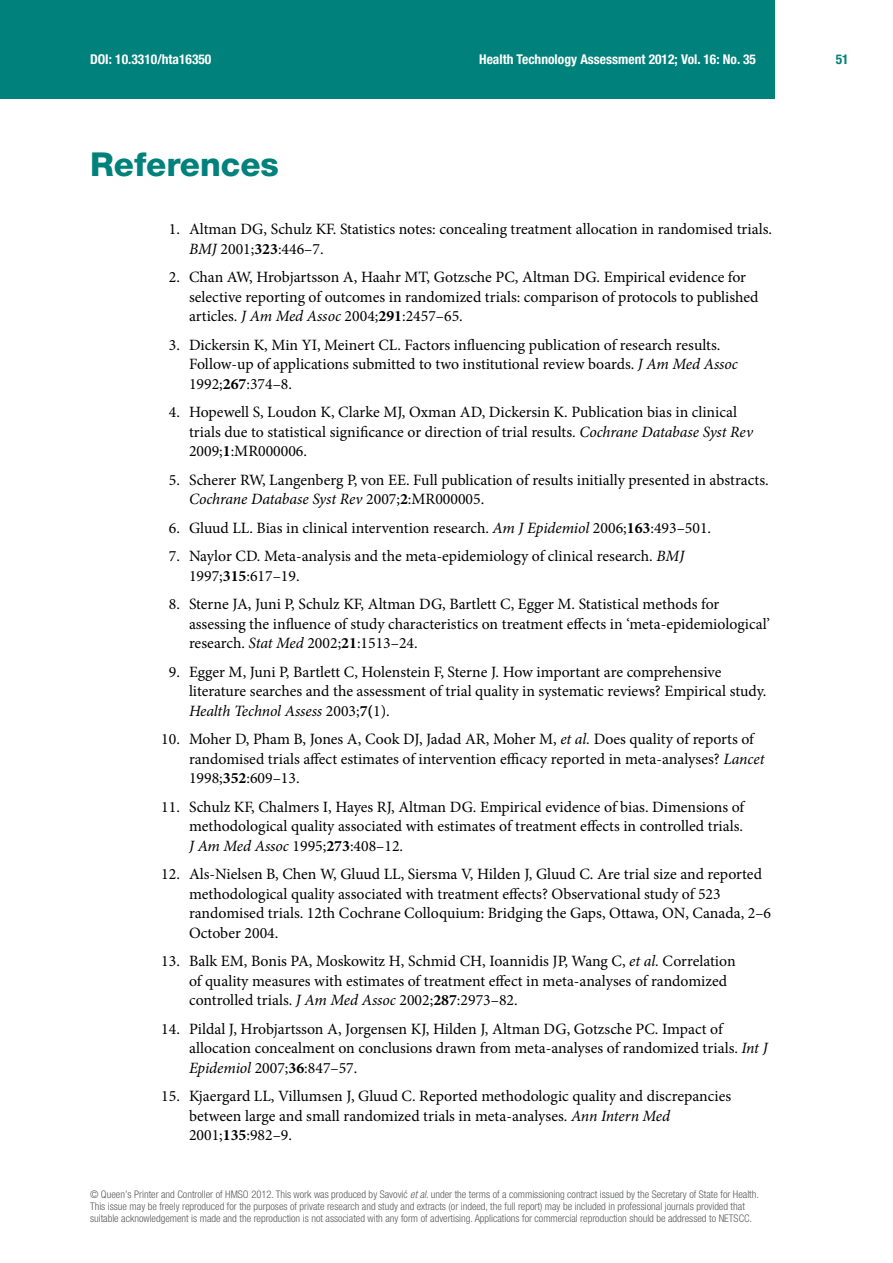
<style>
.page{position:relative;width:893px;height:1263px;background:#fff}
.page>*{position:absolute;margin:0;border:0;box-sizing:border-box;transform-origin:0 0}
.t1{font:800 33px "Helvetica Neue LT Pro";color:#00817b}
.t2{font:15.75px/19.5px "Minion Pro";color:#000}
.t3{font:700 condensed 13.5px "Helvetica Neue LT Pro";color:#fff}
.t4{font:700 condensed 13.5px "Helvetica Neue LT Pro";color:#00817b}
.t5{font:300 condensed 10.5px/12px "Helvetica Neue LT Pro";color:#58595b}
.s1{font-style:italic}
.s2{font-weight:700}
</style>
<div class="page">
<div style="left:0;top:0;width:774px;height:99px;background:#00817b"></div>
<p class="t3" style="left:90px;top:51px;width:123px">DOI: 10.3310/hta16350</p>
<p class="t3" style="left:479px;top:51px;width:278px">Health Technology Assessment 2012; Vol. 16: No. 35</p>
<p class="t4" style="left:836px;top:51px;width:14px">51</p>
<h1 class="t1" style="left:90px;top:144px;width:190px">References</h1>
<p class="t2" style="left:189px;top:219px;width:585px;text-indent:-20px">1. Altman DG, Schulz KF. Statistics notes: concealing treatment allocation in randomised trials.<br><span class="s1">BMJ</span> 2001;<span class="s2">323</span>:446–7.</p>
<p class="t2" style="left:189px;top:267px;width:571px;text-indent:-20px">2. Chan AW, Hrobjartsson A, Haahr MT, Gotzsche PC, Altman DG. Empirical evidence for selective reporting of outcomes in randomized trials: comparison of protocols to published articles. <span class="s1">J Am Med Assoc</span> 2004;<span class="s2">291</span>:2457–65.</p>
<p class="t2" style="left:189px;top:335px;width:550px;text-indent:-20px">3. Dickersin K, Min YI, Meinert CL. Factors influencing publication of research results.<br>Follow-up of applications submitted to two institutional review boards. <span class="s1">J Am Med Assoc<br></span>1992;<span class="s2">267</span>:374–8.</p>
<p class="t2" style="left:189px;top:402px;width:565px;text-indent:-20px">4. Hopewell S, Loudon K, Clarke MJ, Oxman AD, Dickersin K. Publication bias in clinical trials due to statistical significance or direction of trial results. <span class="s1">Cochrane Database Syst Rev<br></span>2009;<span class="s2">1</span>:MR000006.</p>
<p class="t2" style="left:189px;top:470px;width:581px;text-indent:-20px">5. Scherer RW, Langenberg P, von EE. Full publication of results initially presented in abstracts.<br><span class="s1">Cochrane Database Syst Rev</span> 2007;<span class="s2">2</span>:MR000005.</p>
<p class="t2" style="left:169px;top:518px;width:544px">6. Gluud LL. Bias in clinical intervention research. <span class="s1">Am J Epidemiol</span> 2006;<span class="s2">163</span>:493–501.</p>
<p class="t2" style="left:189px;top:546px;width:497px;text-indent:-20px">7. Naylor CD. Meta-analysis and the meta-epidemiology of clinical research. <span class="s1">BMJ<br></span>1997;<span class="s2">315</span>:617–19.</p>
<p class="t2" style="left:189px;top:594px;width:582px;text-indent:-20px">8. Sterne JA, Juni P, Schulz KF, Altman DG, Bartlett C, Egger M. Statistical methods for assessing the influence of study characteristics on treatment effects in ‘meta-epidemiological’ research. <span class="s1">Stat Med</span> 2002;<span class="s2">21</span>:1513–24.</p>
<p class="t2" style="left:189px;top:662px;width:579px;text-indent:-20px">9. Egger M, Juni P, Bartlett C, Holenstein F, Sterne J. How important are comprehensive literature searches and the assessment of trial quality in systematic reviews? Empirical study.<br><span class="s1">Health Technol Assess</span> 2003;<span class="s2">7(</span>1).</p>
<p class="t2" style="left:189px;top:729px;width:577px;text-indent:-28px">10. Moher D, Pham B, Jones A, Cook DJ, Jadad AR, Moher M, <span class="s1">et al.</span> Does quality of reports of randomised trials affect estimates of intervention efficacy reported in meta-analyses? <span class="s1">Lancet<br></span>1998;<span class="s2">352</span>:609–13.</p>
<p class="t2" style="left:189px;top:797px;width:557px;text-align:justify;text-indent:-28px">11. Schulz KF, Chalmers I, Hayes RJ, Altman DG. Empirical evidence of bias. Dimensions of methodological quality associated with estimates of treatment effects in controlled trials.<br><span class="s1">J Am Med Assoc</span> 1995;<span class="s2">273</span>:408–12.</p>
<p class="t2" style="left:189px;top:864px;width:584px;text-indent:-28px">12. Als-Nielsen B, Chen W, Gluud LL, Siersma V, Hilden J, Gluud C. Are trial size and reported methodological quality associated with treatment effects? Observational study of 523 randomised trials. 12th Cochrane Colloquium: Bridging the Gaps, Ottawa, ON, Canada, 2–6<br>October 2004.</p>
<p class="t2" style="left:189px;top:951px;width:548px;text-indent:-28px">13. Balk EM, Bonis PA, Moskowitz H, Schmid CH, Ioannidis JP, Wang C, <span class="s1">et al.</span> Correlation of quality measures with estimates of treatment effect in meta-analyses of randomized controlled trials. <span class="s1">J Am Med Assoc</span> 2002;<span class="s2">287</span>:2973–82.</p>
<p class="t2" style="left:189px;top:1019px;width:580px;text-indent:-28px">14. Pildal J, Hrobjartsson A, Jorgensen KJ, Hilden J, Altman DG, Gotzsche PC. Impact of allocation concealment on conclusions drawn from meta-analyses of randomized trials. <span class="s1">Int J<br>Epidemiol</span> 2007;<span class="s2">36</span>:847–57.</p>
<p class="t2" style="left:189px;top:1086px;width:544px;text-indent:-28px">15. Kjaergard LL, Villumsen J, Gluud C. Reported methodologic quality and discrepancies between large and small randomized trials in meta-analyses. <span class="s1">Ann Intern Med<br></span>2001;<span class="s2">135</span>:982–9.</p>
<p class="t5" style="left:90px;top:1189px;width:670px">© Queen’s Printer and Controller of HMSO 2012. This work was produced by Savović <span class="s1">et al</span>. under the terms of a commissioning contract issued by the Secretary of State for Health.<br>This issue may be freely reproduced for the purposes of private research and study and extracts (or indeed, the full report) may be included in professional journals provided that suitable acknowledgement is made and the reproduction is not associated with any form of advertising. Applications for commercial reproduction should be addressed to NETSCC.</p>
</div>
